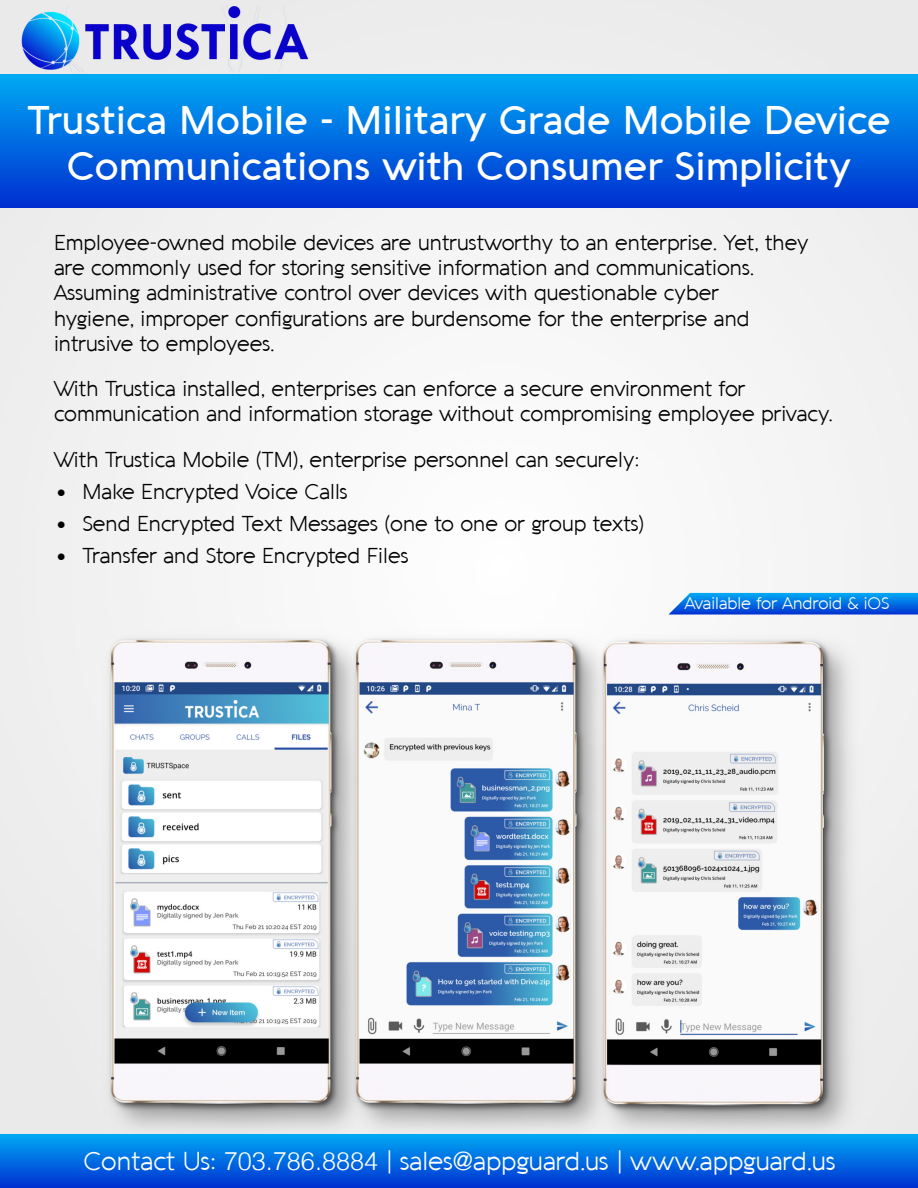
<style>
.page{position:relative;width:918px;height:1188px;background:#fff}
.page>*{position:absolute;margin:0;border:0;box-sizing:border-box;transform-origin:0 0}
.t1{font:500 39px "Aquawax";color:#fff}
.t2{font:300 25.2px "Aquawax";color:#fff}
.Trustica_text_14pt{font:300 21px/25.2px "Aquawax";color:#000}
.t3{font:300 16.5px "Aquawax";color:#fff}
.s1{font-family:"Helvetica"}
</style>
<div class="page">
<img style="left:0;top:0;width:918px;height:75px">
<img style="left:0;top:208px;width:918px;height:926px">
<div style="left:0;top:1134px;width:918px;height:54px;background:linear-gradient(to bottom,#00a9f3,#0032d2)"></div>
<div style="left:0;top:75px;width:918px;height:133px;background:linear-gradient(to bottom,#00a9f3,#002ed1)"></div>
<svg style="left:669px;top:593px;width:249px;height:22px;background:#0f75e3"></svg>
<p class="t1" style="left:27px;top:97px;width:865px">Trustica Mobile - Military Grade Mobile Device</p>
<p class="t1" style="left:67px;top:144px;width:786px">Communications with Consumer Simplicity</p>
<p class="Trustica_text_14pt" style="left:54px;top:230px;width:756px">Employee-owned mobile devices are untrustworthy to an enterprise. Yet, they are commonly used for storing sensitive information and communications.<br>Assuming administrative control over devices with questionable cyber<br>hygiene, improper configurations are burdensome for the enterprise and intrusive to employees.</p>
<p class="Trustica_text_14pt" style="left:54px;top:376px;width:780px">With Trustica installed, enterprises can enforce a secure environment for communication and information storage without compromising employee privacy.</p>
<p class="Trustica_text_14pt" style="left:54px;top:447px;width:587px">With Trustica Mobile (TM), enterprise personnel can securely:</p>
<p class="Trustica_text_14pt" style="left:56px;top:479px;width:294px">• Make Encrypted Voice Calls</p>
<p class="Trustica_text_14pt" style="left:56px;top:511px;width:591px">• Send Encrypted Text Messages (one to one or group texts)</p>
<p class="Trustica_text_14pt" style="left:56px;top:543px;width:354px">• Transfer and Store Encrypted Files</p>
<p class="t3" style="left:685px;top:594px;width:206px">Available for Android &amp; iOS</p>
<p class="t2" style="left:83px;top:1147px;width:754px">Contact Us: <span class="s1">703.786.8884</span> | sales<span class="s1">@</span>appguard.us | www.appguard.us</p>
</div>
